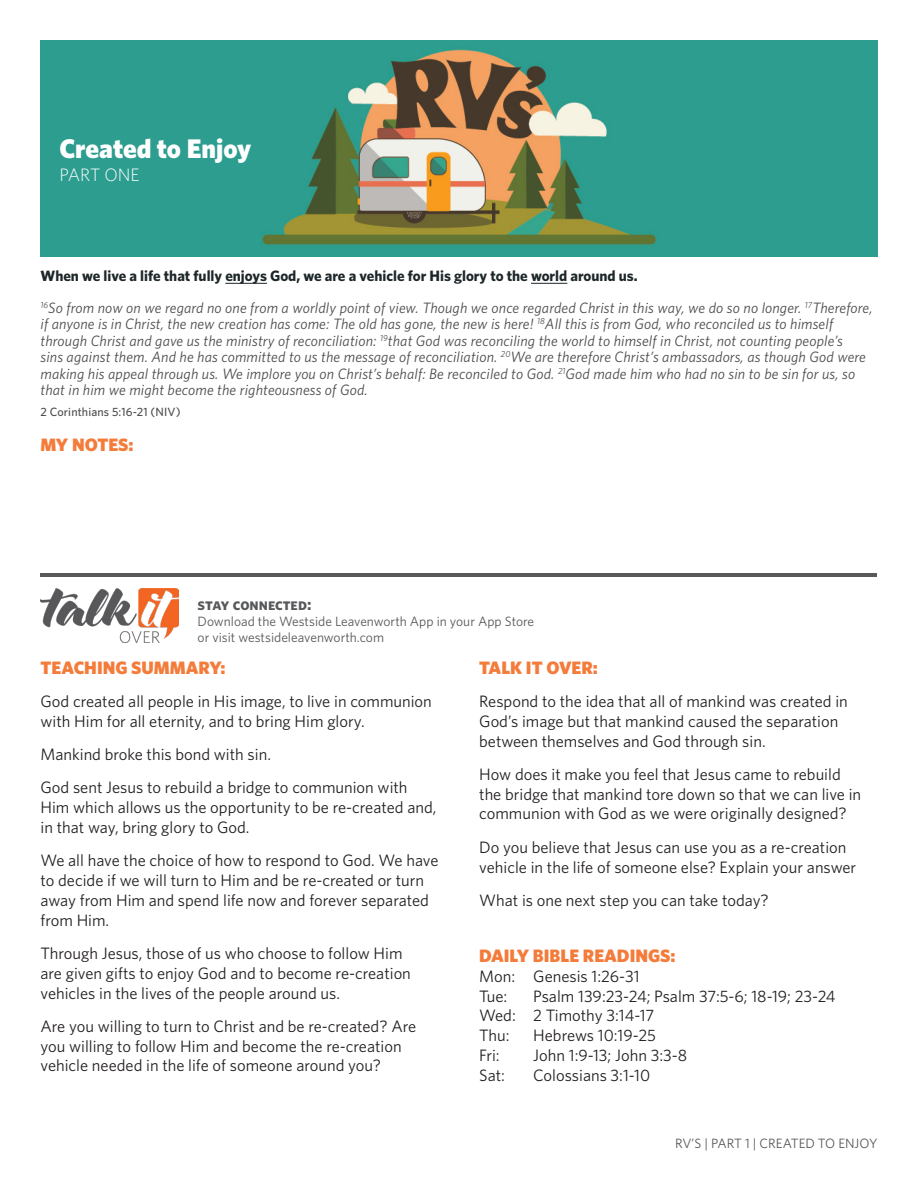
<style>
.page{position:relative;width:918px;height:1188px;background:#fff}
.page>*{position:absolute;margin:0;border:0;box-sizing:border-box;transform-origin:0 0}
.t1{font:900 27px "Whitney HTF";color:#fff}
.TIO-paragraph{font:900 18px "Whitney HTF";color:#f47c3b}
.H2_Orange_after_list{font:900 18px "Whitney HTF";color:#f47c3b}
.t2{font:300 18px "Whitney HTF";color:#fff}
.TIO-paragraph-2{font:16.5px/19.8px "Whitney HTF";color:#231f20}
.TIO-Scriptures{font:16.5px "Whitney HTF";color:#231f20}
.t3{font:16.5px "Whitney HTF Bold SC";letter-spacing:-.01em;color:#57585a}
.Scripture_Left_Last{font:italic 15px/16.5px "Whitney HTF";letter-spacing:.01em;color:#4b4c4d}
.Fillin_Bold{font:700 15px "Whitney HTF";color:#1d2629}
.t4{font:13.5px/16.2px "Whitney HTF";color:#57585a}
.Scripture_Reference{font:500 12px "Whitney HTF";letter-spacing:.01em;color:#4b4c4d}
</style>
<div class="page">
<img style="left:40px;top:40px;width:838px;height:216px">
<hr style="left:225px;top:283px;width:42px;height:1px;background:#1d2629">
<hr style="left:531px;top:283px;width:36px;height:1px;background:#1d2629">
<img style="left:40px;top:588px;width:138px;height:55px">
<hr style="left:40px;top:573px;width:838px;height:4px;background:#58585a">
<h1 class="t1" style="left:59px;top:132px;width:193px">Created to Enjoy</h1>
<p class="t2" style="left:59px;top:165px;width:82px">PART ONE</p>
<p class="Fillin_Bold" style="left:40px;top:267px;width:599px">When we live a life that fully enjoys God, we are a vehicle for His glory to the world around us.</p>
<p class="Scripture_Left_Last" style="left:40px;top:299px;width:834px"><sup>16</sup>So from now on we regard no one from a worldly point of view. Though we once regarded Christ in this way, we do so no longer. <sup>17</sup>Therefore, if anyone is in Christ, the new creation has come: The old has gone, the new is here! <sup>18</sup>All this is from God, who reconciled us to himself through Christ and gave us the ministry of reconciliation: <sup>19</sup>that God was reconciling the world to himself in Christ, not counting people’s<br>sins against them. And he has committed to us the message of reconciliation. <sup>20</sup>We are therefore Christ’s ambassadors, as though God were making his appeal through us. We implore you on Christ’s behalf: Be reconciled to God. <sup>21</sup>God made him who had no sin to be sin for us, so that in him we might become the righteousness of God.</p>
<p class="Scripture_Reference" style="left:40px;top:405px;width:142px">2 Corinthians 5:16-21 (NIV)</p>
<p class="TIO-paragraph" style="left:40px;top:434px;width:95px">MY NOTES:</p>
<p class="t3" style="left:198px;top:594px;width:115px">stay connected:</p>
<p class="t4" style="left:198px;top:613px;width:338px">Download the Westside Leavenworth App in your App Store or visit westsideleavenworth.com</p>
<p class="TIO-paragraph" style="left:40px;top:656px;width:187px">TEACHING SUMMARY:</p>
<p class="TIO-paragraph-2" style="left:40px;top:691px;width:393px">God created all people in His image, to live in communion with Him for all eternity, and to bring Him glory.</p>
<p class="TIO-paragraph-2" style="left:40px;top:744px;width:232px">Mankind broke this bond with sin.</p>
<p class="TIO-paragraph-2" style="left:40px;top:777px;width:397px">God sent Jesus to rebuild a bridge to communion with<br>Him which allows us the opportunity to be re-created and, in that way, bring glory to God.</p>
<p class="TIO-paragraph-2" style="left:40px;top:850px;width:400px">We all have the choice of how to respond to God. We have to decide if we will turn to Him and be re-created or turn away from Him and spend life now and forever separated from Him.</p>
<p class="TIO-paragraph-2" style="left:40px;top:943px;width:372px">Through Jesus, those of us who choose to follow Him are given gifts to enjoy God and to become re-creation vehicles in the lives of the people around us.</p>
<p class="TIO-paragraph-2" style="left:40px;top:1016px;width:377px">Are you willing to turn to Christ and be re-created? Are you willing to follow Him and become the re-creation vehicle needed in the life of someone around you?</p>
<p class="TIO-paragraph" style="left:479px;top:656px;width:120px">TALK IT OVER:</p>
<p class="TIO-paragraph-2" style="left:479px;top:691px;width:370px">Respond to the idea that all of mankind was created in<br>God’s image but that mankind caused the separation between themselves and God through sin.</p>
<p class="TIO-paragraph-2" style="left:479px;top:764px;width:384px">How does it make you feel that Jesus came to rebuild the bridge that mankind tore down so that we can live in communion with God as we were originally designed?</p>
<p class="TIO-paragraph-2" style="left:479px;top:837px;width:379px">Do you believe that Jesus can use you as a re-creation vehicle in the life of someone else? Explain your answer</p>
<p class="TIO-paragraph-2" style="left:479px;top:890px;width:291px">What is one next step you can take today?</p>
<p class="H2_Orange_after_list" style="left:479px;top:945px;width:198px">DAILY BIBLE READINGS:</p>
<p class="TIO-Scriptures" style="left:479px;top:966px;width:162px">Mon: Genesis 1:26-31</p>
<p class="TIO-Scriptures" style="left:479px;top:986px;width:30px">Tue:</p>
<p class="TIO-Scriptures" style="left:533px;top:986px;width:304px">Psalm 139:23-24; Psalm 37:5-6; 18-19; 23-24</p>
<p class="TIO-Scriptures" style="left:479px;top:1006px;width:177px">Wed: 2 Timothy 3:14-17</p>
<p class="TIO-Scriptures" style="left:479px;top:1026px;width:32px">Thu:</p>
<p class="TIO-Scriptures" style="left:533px;top:1026px;width:124px">Hebrews 10:19-25</p>
<p class="TIO-Scriptures" style="left:479px;top:1045px;width:22px">Fri:</p>
<p class="TIO-Scriptures" style="left:533px;top:1045px;width:155px">John 1:9-13; John 3:3-8</p>
<p class="TIO-Scriptures" style="left:479px;top:1065px;width:27px">Sat:</p>
<p class="TIO-Scriptures" style="left:533px;top:1065px;width:118px">Colossians 3:1-10</p>
<p class="t4" style="left:675px;top:1134px;width:204px">RV’S | PART 1 | CREATED TO ENJOY</p>
</div>
